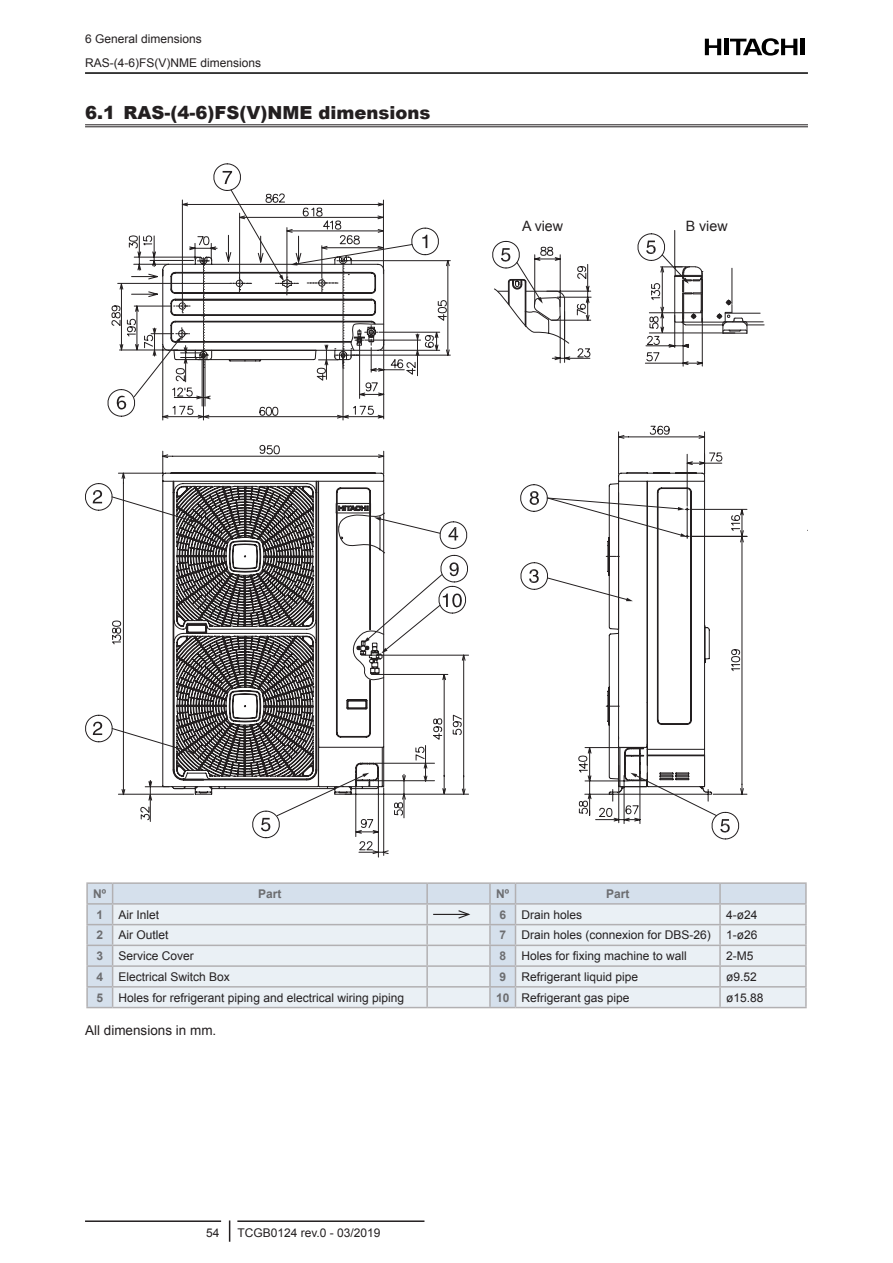
<style>
.page{position:relative;width:893px;height:1263px;background:#fff}
.page>*{position:absolute;margin:0;border:0;box-sizing:border-box;transform-origin:0 0}
.t1{font:900 18px "Arial";color:#231f20}
.t2{font:14.25px "Arial";color:#231f20}
.PARA_1{font:13.5px "Arial";color:#231f20}
.TABLA_Interior_Izqui{font:12px "Arial";color:#231f20}
.MASTER_Izq{font:12px "Arial";color:#231f20}
.TABLA_Cabecera_Centr{font:700 12px "Arial";color:#6c6d70}
.MASTER_Der{font:12px "Arial";color:#231f20}
</style>
<div class="page">
<hr style="left:85px;top:72px;width:723px;height:2px;background:#000">
<hr style="left:801px;top:39px;width:4px;height:16px;background:#000">
<svg style="left:705px;top:39px;width:16px;height:16px"></svg>
<hr style="left:724px;top:39px;width:4px;height:16px;background:#000">
<svg style="left:730px;top:38px;width:67px;height:18px"></svg>
<hr style="left:85px;top:1220px;width:136px;height:2px;background:#231f20">
<hr style="left:237px;top:1220px;width:187px;height:2px;background:#231f20">
<svg style="left:229px;top:1220px;width:1px;height:22px"></svg>
<hr style="left:85px;top:124px;width:723px;height:1px;background:#231f20">
<hr style="left:85px;top:126px;width:723px;height:1px;background:#231f20">
<hr style="left:713px;top:794px;width:34px;height:1px;background:#231f20">
<hr style="left:691px;top:536px;width:56px;height:1px;background:#231f20">
<hr style="left:691px;top:509px;width:56px;height:1px;background:#231f20">
<svg style="left:107px;top:164px;width:344px;height:255px"></svg>
<svg style="left:492px;top:230px;width:272px;height:137px"></svg>
<svg style="left:85px;top:451px;width:658px;height:402px"></svg>
<div style="left:113px;top:884px;width:692px;height:19px;background:#d5e0ec"></div>
<div style="left:113px;top:905px;width:692px;height:102px;background:#eaf0f5"></div>
<hr style="left:113px;top:924px;width:314px;height:1px;background:#b2b0b2">
<hr style="left:427px;top:924px;width:63px;height:1px;background:#b2b0b2">
<hr style="left:515px;top:924px;width:205px;height:1px;background:#b2b0b2">
<hr style="left:720px;top:924px;width:87px;height:1px;background:#b2b0b2">
<hr style="left:113px;top:944px;width:314px;height:2px;background:#b2b0b2">
<hr style="left:427px;top:944px;width:63px;height:2px;background:#b2b0b2">
<hr style="left:515px;top:944px;width:205px;height:2px;background:#b2b0b2">
<hr style="left:720px;top:944px;width:87px;height:2px;background:#b2b0b2">
<hr style="left:113px;top:965px;width:314px;height:2px;background:#b2b0b2">
<hr style="left:427px;top:965px;width:63px;height:2px;background:#b2b0b2">
<hr style="left:515px;top:965px;width:205px;height:2px;background:#b2b0b2">
<hr style="left:720px;top:965px;width:87px;height:2px;background:#b2b0b2">
<hr style="left:113px;top:986px;width:314px;height:1px;background:#b2b0b2">
<hr style="left:427px;top:986px;width:63px;height:1px;background:#b2b0b2">
<hr style="left:515px;top:986px;width:205px;height:1px;background:#b2b0b2">
<hr style="left:720px;top:986px;width:87px;height:1px;background:#b2b0b2">
<hr style="left:719px;top:987px;width:2px;height:20px;background:#b2b0b2">
<hr style="left:805px;top:987px;width:2px;height:20px;background:#b2b0b2">
<hr style="left:113px;top:1007px;width:314px;height:1px;background:#b2b0b2">
<hr style="left:427px;top:1007px;width:63px;height:1px;background:#b2b0b2">
<hr style="left:515px;top:1007px;width:205px;height:1px;background:#b2b0b2">
<hr style="left:720px;top:1007px;width:87px;height:1px;background:#b2b0b2">
<hr style="left:113px;top:882px;width:314px;height:2px;background:#b2b0b2">
<hr style="left:427px;top:882px;width:63px;height:2px;background:#b2b0b2">
<hr style="left:515px;top:882px;width:205px;height:2px;background:#b2b0b2">
<hr style="left:720px;top:882px;width:87px;height:2px;background:#b2b0b2">
<svg style="left:719px;top:884px;width:2px;height:102px"></svg>
<svg style="left:805px;top:884px;width:2px;height:102px"></svg>
<hr style="left:113px;top:903px;width:314px;height:2px;background:#b2b0b2">
<hr style="left:427px;top:903px;width:63px;height:2px;background:#b2b0b2">
<hr style="left:515px;top:903px;width:205px;height:2px;background:#b2b0b2">
<hr style="left:720px;top:903px;width:87px;height:2px;background:#b2b0b2">
<hr style="left:490px;top:882px;width:25px;height:2px;background:#b2b0b2">
<svg style="left:426px;top:884px;width:2px;height:102px"></svg>
<hr style="left:426px;top:987px;width:2px;height:20px;background:#b2b0b2">
<svg style="left:489px;top:884px;width:27px;height:124px;background:#cfd8e2"></svg>
<hr style="left:86px;top:882px;width:27px;height:2px;background:#b2b0b2">
<svg style="left:86px;top:884px;width:27px;height:124px;background:#cfd8e2"></svg>
<hr style="left:433px;top:914px;width:36px;height:1px;background:#231f20">
<svg style="left:457px;top:909px;width:15px;height:10px"></svg>
<p class="MASTER_Izq" style="left:85px;top:31px;width:118px">6 General dimensions</p>
<p class="MASTER_Izq" style="left:85px;top:55px;width:178px">RAS-(4-6)FS(V)NME dimensions</p>
<p class="t1" style="left:85px;top:100px;width:347px">6.1 RAS-(4-6)FS(V)NME dimensions</p>
<p class="t2" style="left:522px;top:216px;width:43px">A view</p>
<p class="t2" style="left:686px;top:216px;width:43px">B view</p>
<p class="TABLA_Cabecera_Centr" style="left:93px;top:886px;width:15px">Nº</p>
<p class="TABLA_Cabecera_Centr" style="left:258px;top:886px;width:25px">Part</p>
<p class="TABLA_Cabecera_Centr" style="left:496px;top:886px;width:15px">Nº</p>
<p class="TABLA_Cabecera_Centr" style="left:606px;top:886px;width:25px">Part</p>
<p class="TABLA_Cabecera_Centr" style="left:97px;top:906px;width:8px">1</p>
<p class="TABLA_Interior_Izqui" style="left:119px;top:906px;width:42px">Air Inlet</p>
<p class="TABLA_Cabecera_Centr" style="left:499px;top:906px;width:8px">6</p>
<p class="TABLA_Interior_Izqui" style="left:521px;top:906px;width:62px">Drain holes</p>
<p class="TABLA_Interior_Izqui" style="left:726px;top:906px;width:33px">4-ø24</p>
<p class="TABLA_Cabecera_Centr" style="left:97px;top:927px;width:8px">2</p>
<p class="TABLA_Interior_Izqui" style="left:119px;top:927px;width:52px">Air Outlet</p>
<p class="TABLA_Cabecera_Centr" style="left:499px;top:927px;width:8px">7</p>
<p class="TABLA_Interior_Izqui" style="left:521px;top:927px;width:191px">Drain holes (connexion for DBS-26)</p>
<p class="TABLA_Interior_Izqui" style="left:726px;top:927px;width:33px">1-ø26</p>
<p class="TABLA_Cabecera_Centr" style="left:97px;top:948px;width:8px">3</p>
<p class="TABLA_Interior_Izqui" style="left:119px;top:948px;width:77px">Service Cover</p>
<p class="TABLA_Cabecera_Centr" style="left:499px;top:948px;width:8px">8</p>
<p class="TABLA_Interior_Izqui" style="left:521px;top:948px;width:167px">Holes for fixing machine to wall</p>
<p class="TABLA_Interior_Izqui" style="left:726px;top:948px;width:29px">2-M5</p>
<p class="TABLA_Cabecera_Centr" style="left:97px;top:968px;width:8px">4</p>
<p class="TABLA_Interior_Izqui" style="left:119px;top:969px;width:113px">Electrical Switch Box</p>
<p class="TABLA_Cabecera_Centr" style="left:499px;top:968px;width:8px">9</p>
<p class="TABLA_Interior_Izqui" style="left:521px;top:969px;width:118px">Refrigerant liquid pipe</p>
<p class="TABLA_Interior_Izqui" style="left:726px;top:969px;width:32px">ø9.52</p>
<p class="TABLA_Cabecera_Centr" style="left:97px;top:989px;width:8px">5</p>
<p class="TABLA_Interior_Izqui" style="left:119px;top:989px;width:287px">Holes for refrigerant piping and electrical wiring piping</p>
<p class="TABLA_Cabecera_Centr" style="left:496px;top:989px;width:15px">10</p>
<p class="TABLA_Interior_Izqui" style="left:521px;top:989px;width:110px">Refrigerant gas pipe</p>
<p class="TABLA_Interior_Izqui" style="left:726px;top:989px;width:39px">ø15.88</p>
<p class="PARA_1" style="left:85px;top:1021px;width:133px">All dimensions in mm.</p>
<p class="MASTER_Der" style="left:206px;top:1225px;width:15px">54</p>
<p class="TABLA_Interior_Izqui" style="left:237px;top:1225px;width:145px">TCGB0124 rev.0 - 03/2019</p>
</div>
